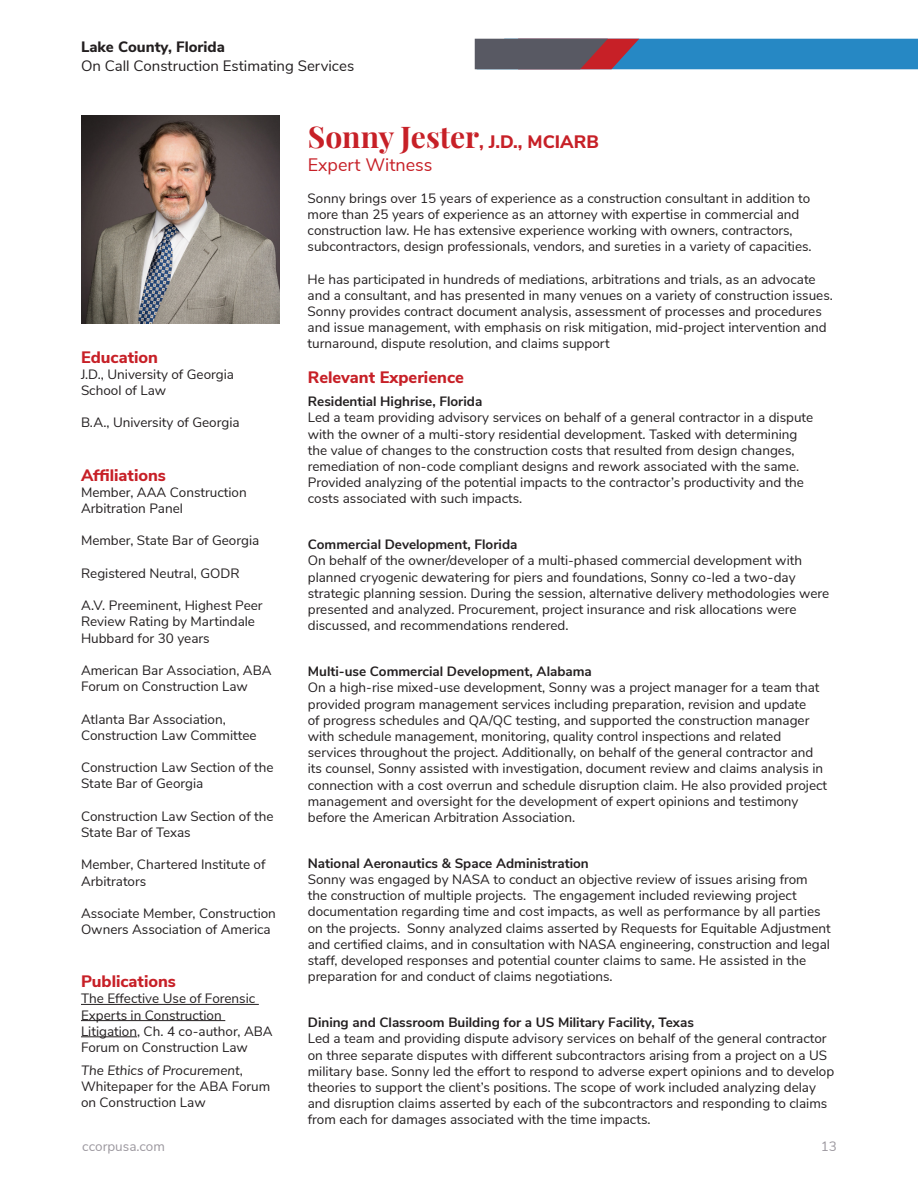
<style>
.page{position:relative;width:918px;height:1188px;background:#fff}
.page>*{position:absolute;margin:0;border:0;box-sizing:border-box;transform-origin:0 0}
.Name_Cred_Title{font:18px/22.5px "Nunito Sans";color:#c72027}
.Resume_Edu___Cert{font:800 16.5px "Nunito Sans";color:#c72027}
.List_Header_Bold_-_R{font:800 16.5px "Nunito Sans";color:#c72027}
.t1{font:15px "Nunito Sans";color:#231f20}
.t2{font:800 15px "Nunito Sans";color:#231f20}
.Resume_Projects{font:13.5px/16.2px "Nunito Sans";color:#231f20}
.Resume_Edu___Cert-2{font:13.5px/16.2px "Nunito Sans";color:#231f20}
.Body{font:13.5px/16.2px "Nunito Sans";color:#231f20}
.t3{font:13.5px "Nunito Sans";color:#9c989f}
.s1{font-style:italic}
.s2{font-family:"Playfair Display";font-weight:700;font-size:30px}
.s3{font-weight:800}
.s4{font-weight:700}
</style>
<div class="page">
<svg style="left:475px;top:39px;width:443px;height:30px;background:#3e749e"></svg>
<img style="left:81px;top:116px;width:198px;height:208px">
<hr style="left:81px;top:1004px;width:178px;height:1px;background:#231f20">
<hr style="left:81px;top:1020px;width:144px;height:1px;background:#231f20">
<hr style="left:81px;top:1036px;width:56px;height:1px;background:#231f20">
<p class="t2" style="left:81px;top:35px;width:145px">Lake County, Florida</p>
<p class="t1" style="left:81px;top:55px;width:275px">On Call Construction Estimating Services</p>
<p class="Resume_Edu___Cert" style="left:81px;top:345px;width:79px">Education</p>
<p class="Resume_Edu___Cert-2" style="left:81px;top:365px;width:155px">J.D., University of Georgia<br>School of Law</p>
<p class="Resume_Edu___Cert-2" style="left:81px;top:414px;width:160px">B.A., University of Georgia</p>
<p class="Resume_Edu___Cert" style="left:81px;top:463px;width:86px">Affiliations</p>
<p class="Resume_Edu___Cert-2" style="left:81px;top:483px;width:167px">Member, AAA Construction<br>Arbitration Panel</p>
<p class="Resume_Edu___Cert-2" style="left:81px;top:532px;width:180px">Member, State Bar of Georgia</p>
<p class="Resume_Edu___Cert-2" style="left:81px;top:564px;width:160px">Registered Neutral, GODR</p>
<p class="Resume_Edu___Cert-2" style="left:81px;top:596px;width:183px">A.V. Preeminent, Highest Peer<br>Review Rating by Martindale<br>Hubbard for 30 years</p>
<p class="Resume_Edu___Cert-2" style="left:81px;top:661px;width:192px">American Bar Association, ABA<br>Forum on Construction Law</p>
<p class="Resume_Edu___Cert-2" style="left:81px;top:710px;width:177px">Atlanta Bar Association,<br>Construction Law Committee</p>
<p class="Resume_Edu___Cert-2" style="left:81px;top:758px;width:194px">Construction Law Section of the<br>State Bar of Georgia</p>
<p class="Resume_Edu___Cert-2" style="left:81px;top:807px;width:194px">Construction Law Section of the<br>State Bar of Texas</p>
<p class="Resume_Edu___Cert-2" style="left:81px;top:856px;width:186px">Member, Chartered Institute of<br>Arbitrators</p>
<p class="Resume_Edu___Cert-2" style="left:81px;top:904px;width:196px">Associate Member, Construction<br>Owners Association of America</p>
<p class="Resume_Edu___Cert" style="left:81px;top:969px;width:97px">Publications</p>
<p class="Resume_Edu___Cert-2" style="left:81px;top:990px;width:193px">The Effective Use of Forensic<br>Experts in Construction<br>Litigation, Ch. 4 co-author, ABA<br>Forum on Construction Law</p>
<p class="Resume_Edu___Cert-2" style="left:81px;top:1061px;width:191px"><span class="s1">The Ethics of Procurement</span>,<br>Whitepaper for the ABA Forum on Construction Law</p>
<p class="Name_Cred_Title" style="left:308px;top:129px;width:293px"><span class="s2">Sonny Jester</span><span class="s3">, J.D., MCIARB<br></span>Expert Witness</p>
<p class="Body" style="left:308px;top:189px;width:506px">Sonny brings over 15 years of experience as a construction consultant in addition to more than 25 years of experience as an attorney with expertise in commercial and construction law. He has extensive experience working with owners, contractors, subcontractors, design professionals, vendors, and sureties in a variety of capacities.</p>
<p class="Body" style="left:308px;top:270px;width:527px">He has participated in hundreds of mediations, arbitrations and trials, as an advocate and a consultant, and has presented in many venues on a variety of construction issues.<br>Sonny provides contract document analysis, assessment of processes and procedures and issue management, with emphasis on risk mitigation, mid-project intervention and turnaround, dispute resolution, and claims support</p>
<p class="List_Header_Bold_-_R" style="left:308px;top:365px;width:158px">Relevant Experience</p>
<p class="Resume_Projects" style="left:308px;top:393px;width:507px"><span class="s4">Residential Highrise, Florida<br></span>Led a team providing advisory services on behalf of a general contractor in a dispute with the owner of a multi-story residential development. Tasked with determining the value of changes to the construction costs that resulted from design changes, remediation of non-code compliant designs and rework associated with the same.<br>Provided analyzing of the potential impacts to the contractor’s productivity and the costs associated with such impacts.</p>
<p class="Resume_Projects" style="left:308px;top:536px;width:523px"><span class="s4">Commercial Development, Florida<br></span>On behalf of the owner/developer of a multi-phased commercial development with planned cryogenic dewatering for piers and foundations, Sonny co-led a two-day strategic planning session. During the session, alternative delivery methodologies were presented and analyzed. Procurement, project insurance and risk allocations were discussed, and recommendations rendered.</p>
<p class="Resume_Projects" style="left:308px;top:663px;width:521px"><span class="s4">Multi-use Commercial Development, Alabama<br></span>On a high-rise mixed-use development, Sonny was a project manager for a team that provided program management services including preparation, revision and update<br>of progress schedules and QA/QC testing, and supported the construction manager with schedule management, monitoring, quality control inspections and related services throughout the project. Additionally, on behalf of the general contractor and its counsel, Sonny assisted with investigation, document review and claims analysis in connection with a cost overrun and schedule disruption claim. He also provided project management and oversight for the development of expert opinions and testimony before the American Arbitration Association.</p>
<p class="Resume_Projects" style="left:308px;top:854px;width:525px"><span class="s4">National Aeronautics &amp; Space Administration<br></span>Sonny was engaged by NASA to conduct an objective review of issues arising from<br>the construction of multiple projects. The engagement included reviewing project documentation regarding time and cost impacts, as well as performance by all parties on the projects. Sonny analyzed claims asserted by Requests for Equitable Adjustment and certified claims, and in consultation with NASA engineering, construction and legal staff, developed responses and potential counter claims to same. He assisted in the preparation for and conduct of claims negotiations.</p>
<p class="Resume_Projects" style="left:308px;top:1014px;width:528px"><span class="s4">Dining and Classroom Building for a US Military Facility, Texas<br></span>Led a team and providing dispute advisory services on behalf of the general contractor on three separate disputes with different subcontractors arising from a project on a US military base. Sonny led the effort to respond to adverse expert opinions and to develop theories to support the client’s positions. The scope of work included analyzing delay and disruption claims asserted by each of the subcontractors and responding to claims from each for damages associated with the time impacts.</p>
<p class="t3" style="left:82px;top:1137px;width:84px">ccorpusa.com</p>
<p class="t3" style="left:821px;top:1137px;width:18px">13</p>
</div>
